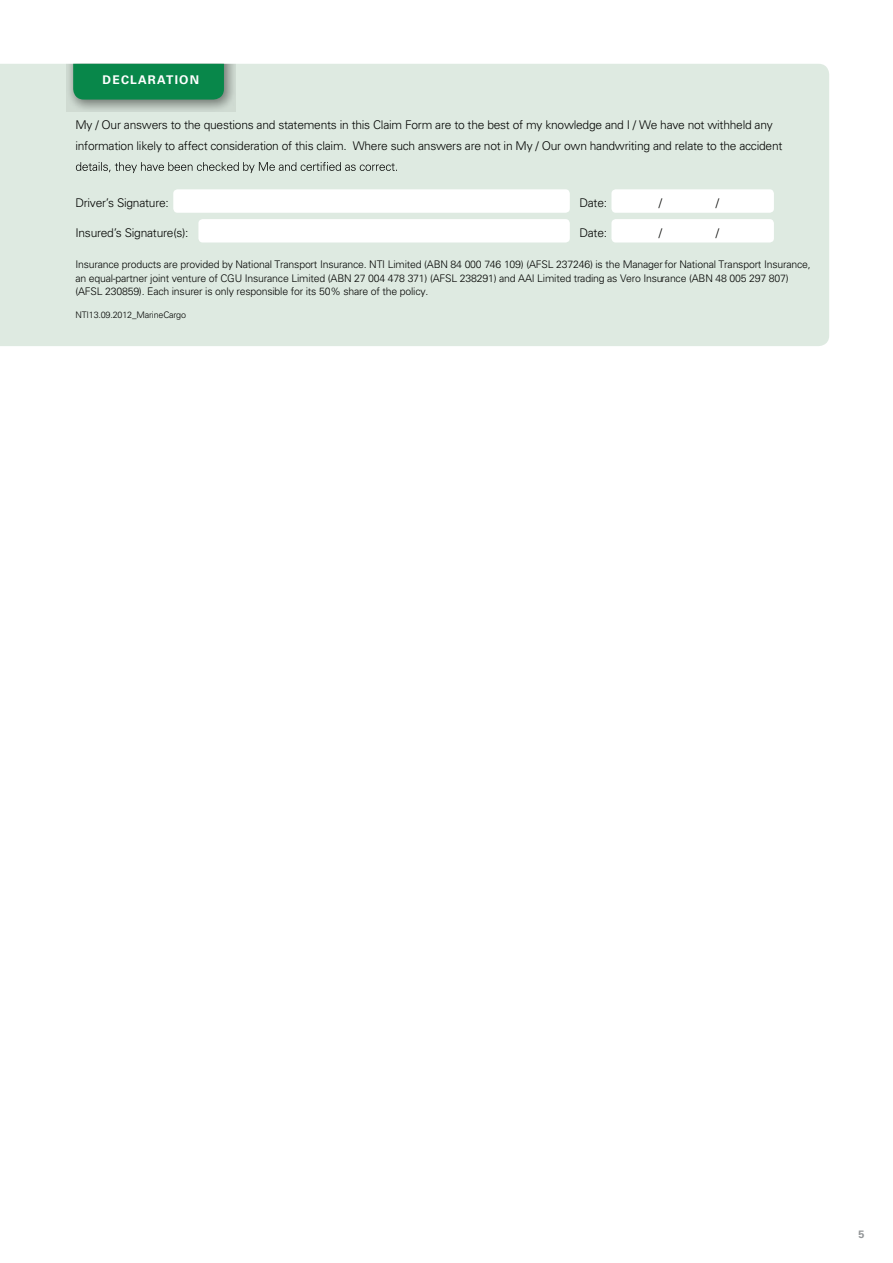
<style>
.page{position:relative;width:893px;height:1263px;background:#fff}
.page>*{position:absolute;margin:0;border:0;box-sizing:border-box;transform-origin:0 0}
.t1{font:300 12px/21px "Univers";letter-spacing:-.02em;color:#040503}
.t2{font:700 12px "Univers";letter-spacing:.1em;color:#fff}
.t3{font:700 10.65px "Univers";color:#939698}
.t4{font:300 10.5px/13.5px "Univers";letter-spacing:-.02em;color:#040503}
.t5{font:300 9px "Univers";letter-spacing:-.02em;color:#040503}
</style>
<div class="page">
<div style="left:0;top:64px;width:829px;height:282px;background:#deeae1"></div>
<svg style="left:67px;top:64px;width:169px;height:47px"></svg>
<div style="left:73px;top:64px;width:151px;height:36px;background:#08874a"></div>
<div style="left:173px;top:189px;width:397px;height:24px;background:#fff;border-radius:4px"></div>
<div style="left:611px;top:189px;width:163px;height:24px;background:#fff;border-radius:4px"></div>
<div style="left:198px;top:219px;width:372px;height:23px;background:#fff;border-radius:4px"></div>
<div style="left:611px;top:219px;width:163px;height:23px;background:#fff;border-radius:4px"></div>
<svg style="left:76px;top:162px;width:321px;height:11px"></svg>
<p class="t2" style="left:103px;top:72px;width:98px">DECLARATION</p>
<p class="t1" style="left:75px;top:114px;width:709px">My / Our answers to the questions and statements in this Claim Form are to the best of my knowledge and I / We have not withheld any information likely to affect consideration of this claim. Where such answers are not in My / Our own handwriting and relate to the accident</p>
<p class="t1" style="left:75px;top:192px;width:95px">Driver’s Signature:</p>
<p class="t1" style="left:579px;top:192px;width:29px">Date:</p>
<p class="t1" style="left:659px;top:192px;width:5px">/</p>
<p class="t1" style="left:716px;top:192px;width:5px">/</p>
<p class="t1" style="left:75px;top:222px;width:115px">Insured’s Signature(s):</p>
<p class="t1" style="left:579px;top:222px;width:29px">Date:</p>
<p class="t1" style="left:659px;top:222px;width:5px">/</p>
<p class="t1" style="left:716px;top:222px;width:5px">/</p>
<p class="t4" style="left:75px;top:258px;width:737px">Insurance products are provided by National Transport Insurance. NTI Limited (ABN 84 000 746 109) (AFSL 237246) is the Manager for National Transport Insurance, an equal-partner joint venture of CGU Insurance Limited (ABN 27 004 478 371) (AFSL 238291) and AAI Limited trading as Vero Insurance (ABN 48 005 297 807) (AFSL 230859). Each insurer is only responsible for its 50% share of the policy.</p>
<p class="t5" style="left:75px;top:309px;width:112px">NTI13.09.2012_MarineCargo</p>
<p class="t3" style="left:858px;top:1228px;width:8px">5</p>
</div>
